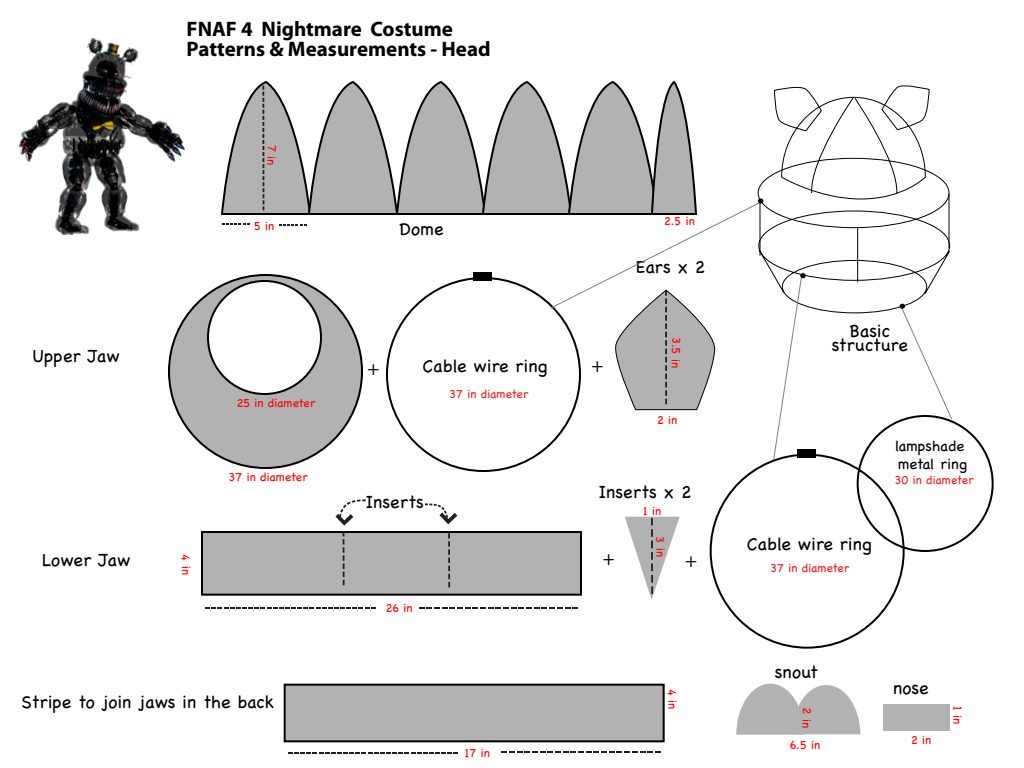
<style>
.page{position:relative;width:1024px;height:768px;background:#fff}
.page>*{position:absolute;margin:0;border:0;box-sizing:border-box;transform-origin:0 0}
.t1{font:700 21px/20px "Myriad Pro";color:#000}
.t2{font:20px "Myriad Pro";color:#000}
.t3{font:18px/14px "Chalkboard";color:#000;text-align:center}
.t4{font:15px/18px "Chalkboard";color:#000}
.t5{font:12px "Chalkboard";color:#f00}
.t6{font:12px "Chalkboard";color:#ed1c24}
</style>
<div class="page">
<img style="left:20px;top:39px;width:164px;height:196px">
<div style="left:169px;top:275px;width:193px;height:193px;background:#b2b2b2;border-radius:50%"></div>
<svg style="left:208px;top:281px;width:113px;height:113px"></svg>
<div style="left:201px;top:531px;width:381px;height:65px;background:#b2b2b2;border:2px solid #000"></div>
<div style="left:284px;top:684px;width:381px;height:58px;background:#b2b2b2;border:2px solid #000"></div>
<svg style="left:448px;top:533px;width:2px;height:54px"></svg>
<svg style="left:625px;top:517px;width:55px;height:83px"></svg>
<svg style="left:335px;top:499px;width:31px;height:86px"></svg>
<svg style="left:425px;top:503px;width:32px;height:21px"></svg>
<div style="left:883px;top:704px;width:67px;height:27px;background:#b2b2b2"></div>
<svg style="left:206px;top:607px;width:169px;height:2px"></svg>
<svg style="left:419px;top:607px;width:159px;height:2px"></svg>
<svg style="left:288px;top:752px;width:170px;height:2px"></svg>
<svg style="left:502px;top:751px;width:158px;height:2px"></svg>
<svg style="left:220px;top:80px;width:732px;height:380px"></svg>
<svg style="left:736px;top:684px;width:124px;height:51px"></svg>
<p class="t1" style="left:187px;top:18px;width:306px">FNAF 4 Nightmare Costume<br>Patterns &amp; Measurements - Head</p>
<p class="t5" style="left:254px;top:219px;width:22px">5 in</p>
<p class="t3" style="left:400px;top:222px;width:45px">Dome</p>
<p class="t5" style="left:664px;top:214px;width:33px">2.5 in</p>
<p class="t3" style="left:636px;top:260px;width:71px">Ears x 2</p>
<p class="t3" style="left:32px;top:349px;width:89px">Upper Jaw</p>
<p class="t5" style="left:236px;top:396px;width:80px">25 in diameter</p>
<p class="t3" style="left:423px;top:358px;width:126px">Cable wire ring</p>
<p class="t6" style="left:449px;top:387px;width:80px">37 in diameter</p>
<p class="t2" style="left:367px;top:356px;width:13px">+</p>
<p class="t2" style="left:591px;top:353px;width:13px">+</p>
<p class="t5" style="left:683px;top:338px;width:32px;rotate:91deg">3.5 in</p>
<p class="t3" style="left:832px;top:324px;width:78px">Basic structure</p>
<p class="t5" style="left:657px;top:413px;width:22px">2 in</p>
<p class="t3" style="left:42px;top:553px;width:90px">Lower Jaw</p>
<p class="t5" style="left:193px;top:554px;width:22px;rotate:90deg">4 in</p>
<p class="t5" style="left:229px;top:470px;width:80px">37 in diameter</p>
<p class="t3" style="left:365px;top:495px;width:60px">Inserts</p>
<p class="t3" style="left:598px;top:485px;width:94px">Inserts x 2</p>
<p class="t5" style="left:643px;top:504px;width:20px">1 in</p>
<p class="t5" style="left:668px;top:536px;width:22px;rotate:90deg">3 in</p>
<p class="t2" style="left:603px;top:546px;width:13px">+</p>
<p class="t2" style="left:685px;top:548px;width:13px">+</p>
<p class="t3" style="left:747px;top:537px;width:126px">Cable wire ring</p>
<p class="t6" style="left:770px;top:561px;width:80px">37 in diameter</p>
<p class="t4" style="left:895px;top:437px;width:73px">lampshade metal ring</p>
<p class="t6" style="left:895px;top:473px;width:80px">30 in diameter</p>
<p class="t5" style="left:385px;top:601px;width:29px">26 in</p>
<p class="t3" style="left:775px;top:665px;width:45px">snout</p>
<p class="t3" style="left:21px;top:695px;width:255px">Stripe to join jaws in the back</p>
<p class="t5" style="left:680px;top:689px;width:22px;rotate:90deg">4 in</p>
<p class="t3" style="left:893px;top:681px;width:37px">nose</p>
<p class="t5" style="left:465px;top:746px;width:26px">17 in</p>
<p class="t5" style="left:789px;top:738px;width:32px">6.5 in</p>
<p class="t5" style="left:911px;top:733px;width:22px">2 in</p>
</div>
